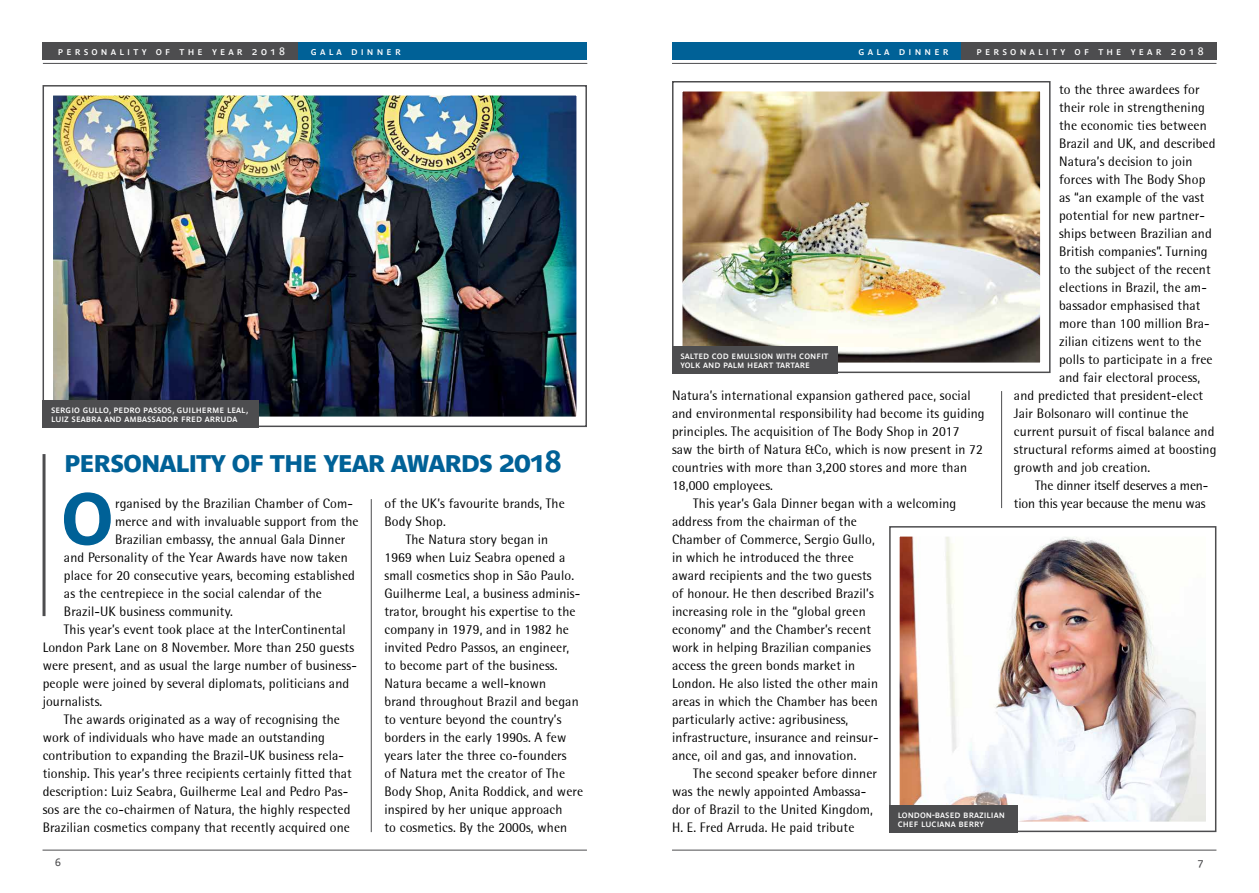
<style>
.page{position:relative;width:1259px;height:893px;background:#fff}
.page>*{position:absolute;margin:0;border:0;box-sizing:border-box;transform-origin:0 0}
.t1{font:700 71.1px "Parisine Caps";color:#006197}
.t2{font:700 30px "Parisine Caps";letter-spacing:-.05em;color:#006197}
.t3{font:13.5px/18px "Libre Semi Sans S Si";letter-spacing:.01em;color:#000}
.t4{font:13.5px "Libre Semi Sans S Si";letter-spacing:-.01em;color:#000}
.t5{font:10.5px "Parisine Caps";letter-spacing:.3em;color:#fff}
.t6{font:10.5px "Parisine Caps";color:#4d4d4f}
.t7{font:9.75px/9px "Parisine Caps";color:#fff}
</style>
<div class="page">
<img style="left:900px;top:537px;width:305px;height:284px">
<div style="left:889px;top:526px;width:327px;height:306px;border:2px solid #4d4d4f"></div>
<img style="left:683px;top:92px;width:356px;height:270px">
<div style="left:672px;top:81px;width:378px;height:292px;border:10px solid #fff"></div>
<img style="left:54px;top:96px;width:522px;height:320px">
<div style="left:43px;top:85px;width:544px;height:342px;border:10px solid #fff"></div>
<div style="left:43px;top:85px;width:544px;height:342px;border:2px solid #4d4d4f"></div>
<div style="left:672px;top:43px;width:544px;height:17px;background:#006197"></div>
<div style="left:961px;top:43px;width:255px;height:17px;background:#4d4d4f"></div>
<hr style="left:672px;top:63px;width:544px;height:1px;background:#4d4d4f">
<hr style="left:672px;top:850px;width:544px;height:1px;background:#4d4d4f">
<hr style="left:371px;top:499px;width:1px;height:333px;background:#4d4d4f">
<hr style="left:1001px;top:391px;width:1px;height:117px;background:#4d4d4f">
<hr style="left:43px;top:454px;width:3px;height:162px;background:#4d4d4f">
<hr style="left:43px;top:63px;width:544px;height:1px;background:#4d4d4f">
<div style="left:43px;top:43px;width:544px;height:17px;background:#006197"></div>
<div style="left:43px;top:43px;width:255px;height:17px;background:#4d4d4f"></div>
<hr style="left:43px;top:850px;width:544px;height:1px;background:#4d4d4f">
<div style="left:889px;top:805px;width:128px;height:27px;background:#4d4d4f"></div>
<div style="left:43px;top:400px;width:216px;height:27px;background:#4d4d4f"></div>
<div style="left:672px;top:346px;width:166px;height:27px;background:#4d4d4f"></div>
<div style="left:672px;top:81px;width:378px;height:292px;border:2px solid #4d4d4f"></div>
<p class="t5" style="left:58px;top:45px;width:229px">personality of the year 2018</p>
<p class="t5" style="left:311px;top:45px;width:91px">gala dinner</p>
<p class="t7" style="left:51px;top:405px;width:199px">sergio gullo, pedro passos, guilherme leal, luiz seabra and ambassador fred arruda</p>
<h2 class="t2" style="left:64px;top:444px;width:499px">personality of the year awards 2018</h2>
<p class="t3" style="left:384px;top:494px;width:182px">of the UK’s favourite brands, The<br>Body Shop.</p>
<p class="t3" style="left:384px;top:530px;width:200px;text-indent:21px">The Natura story began in<br>1969 when Luiz Seabra opened a small cosmetics shop in São Paulo.<br>Guilherme Leal, a business adminis&shy;trator, brought his expertise to the company in 1979, and in 1982 he invited Pedro Passos, an engineer, to become part of the business.<br>Natura became a well-known<br>brand throughout Brazil and began to venture beyond the country’s borders in the early 1990s. A few years later the three co-founders<br>of Natura met the creator of The<br>Body Shop, Anita Roddick, and were inspired by her unique approach<br>to cosmetics. By the 2000s, when</p>
<h1 class="t1" style="left:61px;top:478px;width:54px">O</h1>
<p class="t3" style="left:115px;top:494px;width:239px">rganised by the Brazilian Chamber of Com-</p>
<p class="t3" style="left:115px;top:512px;width:245px">merce and with invaluable support from the</p>
<p class="t3" style="left:115px;top:530px;width:232px">Brazilian embassy, the annual Gala Dinner</p>
<p class="t3" style="left:64px;top:548px;width:285px">and Personality of the Year Awards have now taken</p>
<p class="t3" style="left:64px;top:566px;width:292px">place for 20 consecutive years, becoming established</p>
<p class="t3" style="left:64px;top:584px;width:259px">as the centrepiece in the social calendar of the</p>
<p class="t3" style="left:64px;top:602px;width:170px">Brazil-UK business community.</p>
<p class="t3" style="left:64px;top:620px;width:283px">This year’s event took place at the InterContinental</p>
<p class="t3" style="left:43px;top:638px;width:313px">London Park Lane on 8 November. More than 250 guests</p>
<p class="t3" style="left:43px;top:656px;width:316px">were present, and as usual the large number of business-</p>
<p class="t3" style="left:43px;top:674px;width:308px">people were joined by several diplomats, politicians and</p>
<p class="t3" style="left:43px;top:692px;width:61px">journalists.</p>
<p class="t3" style="left:64px;top:710px;width:277px">The awards originated as a way of recognising the</p>
<p class="t3" style="left:43px;top:728px;width:284px">work of individuals who have made an outstanding</p>
<p class="t3" style="left:43px;top:746px;width:303px">contribution to expanding the Brazil-UK business rela-</p>
<p class="t3" style="left:43px;top:764px;width:311px">tionship. This year’s three recipients certainly fitted that</p>
<p class="t3" style="left:43px;top:782px;width:307px">description: Luiz Seabra, Guilherme Leal and Pedro Pas-</p>
<p class="t3" style="left:43px;top:800px;width:309px">sos are the co-chairmen of Natura, the highly respected</p>
<p class="t3" style="left:43px;top:818px;width:309px">Brazilian cosmetics company that recently acquired one</p>
<p class="t6" style="left:55px;top:857px;width:7px">6</p>
<p class="t5" style="left:858px;top:45px;width:91px">gala dinner</p>
<p class="t5" style="left:976px;top:45px;width:229px">personality of the year 2018</p>
<p class="t7" style="left:680px;top:351px;width:149px">salted cod emulsion with confit yolk and palm heart tartare</p>
<p class="t3" style="left:672px;top:386px;width:300px">Natura’s international expansion gathered pace, social</p>
<p class="t3" style="left:672px;top:404px;width:314px">and environmental responsibility had become its guiding</p>
<p class="t3" style="left:672px;top:422px;width:289px">principles. The acquisition of The Body Shop in 2017</p>
<p class="t3" style="left:672px;top:440px;width:312px">saw the birth of Natura &amp;Co, which is now present in 72</p>
<p class="t3" style="left:672px;top:458px;width:296px">countries with more than 3,200 stores and more than</p>
<p class="t3" style="left:672px;top:476px;width:102px">18,000 employees.</p>
<p class="t3" style="left:693px;top:494px;width:264px">This year’s Gala Dinner began with a welcoming</p>
<p class="t3" style="left:672px;top:512px;width:186px">address from the chairman of the</p>
<p class="t3" style="left:672px;top:530px;width:204px">Chamber of Commerce, Sergio Gullo,</p>
<p class="t3" style="left:672px;top:548px;width:183px">in which he introduced the three</p>
<p class="t3" style="left:672px;top:566px;width:201px">award recipients and the two guests</p>
<p class="t3" style="left:672px;top:584px;width:203px">of honour. He then described Brazil’s</p>
<p class="t3" style="left:672px;top:602px;width:195px">increasing role in the “global green</p>
<p class="t3" style="left:672px;top:620px;width:201px">economy” and the Chamber’s recent</p>
<p class="t3" style="left:672px;top:638px;width:200px">work in helping Brazilian companies</p>
<p class="t3" style="left:672px;top:656px;width:185px">access the green bonds market in</p>
<p class="t3" style="left:672px;top:674px;width:207px">London. He also listed the other main</p>
<p class="t3" style="left:672px;top:692px;width:207px">areas in which the Chamber has been</p>
<p class="t3" style="left:672px;top:710px;width:178px">particularly active: agribusiness,</p>
<p class="t3" style="left:672px;top:728px;width:208px">infrastructure, insurance and reinsur-</p>
<p class="t3" style="left:672px;top:746px;width:186px">ance, oil and gas, and innovation.</p>
<p class="t3" style="left:693px;top:764px;width:185px">The second speaker before dinner</p>
<p class="t3" style="left:672px;top:782px;width:196px">was the newly appointed Ambassa-</p>
<p class="t3" style="left:672px;top:800px;width:202px">dor of Brazil to the United Kingdom,</p>
<p class="t3" style="left:672px;top:818px;width:184px">H. E. Fred Arruda. He paid tribute</p>
<p class="t7" style="left:897px;top:810px;width:109px">london-based brazilian chef luciana berry</p>
<p class="t3" style="left:1059px;top:80px;width:142px">to the three awardees for</p>
<p class="t3" style="left:1059px;top:98px;width:147px">their role in strengthening</p>
<p class="t3" style="left:1059px;top:116px;width:149px">the economic ties between</p>
<p class="t3" style="left:1059px;top:134px;width:158px">Brazil and UK, and described</p>
<p class="t3" style="left:1059px;top:152px;width:135px">Natura’s decision to join</p>
<p class="t3" style="left:1059px;top:170px;width:148px">forces with The Body Shop</p>
<p class="t3" style="left:1059px;top:188px;width:147px">as “an example of the vast</p>
<p class="t3" style="left:1059px;top:206px;width:147px">potential for new partner-</p>
<p class="t3" style="left:1059px;top:224px;width:154px">ships between Brazilian and</p>
<p class="t3" style="left:1059px;top:242px;width:150px">British companies”. Turning</p>
<p class="t3" style="left:1059px;top:260px;width:153px">to the subject of the recent</p>
<p class="t3" style="left:1059px;top:278px;width:149px">elections in Brazil, the am-</p>
<p class="t3" style="left:1059px;top:296px;width:143px">bassador emphasised that</p>
<p class="t3" style="left:1059px;top:314px;width:152px">more than 100 million Bra-</p>
<p class="t3" style="left:1059px;top:332px;width:144px">zilian citizens went to the</p>
<p class="t3" style="left:1059px;top:350px;width:155px">polls to participate in a free</p>
<p class="t3" style="left:1059px;top:368px;width:143px">and fair electoral process,</p>
<p class="t3" style="left:1014px;top:386px;width:191px">and predicted that president-elect</p>
<p class="t3" style="left:1014px;top:404px;width:176px">Jair Bolsonaro will continue the</p>
<p class="t3" style="left:1014px;top:422px;width:202px">current pursuit of fiscal balance and</p>
<p class="t3" style="left:1014px;top:440px;width:204px">structural reforms aimed at boosting</p>
<p class="t3" style="left:1014px;top:458px;width:138px">growth and job creation.</p>
<p class="t4" style="left:1035px;top:477px;width:175px">The dinner itself deserves a men-</p>
<p class="t4" style="left:1014px;top:495px;width:193px">tion this year because the menu was</p>
<p class="t6" style="left:1197px;top:857px;width:7px">7</p>
</div>
